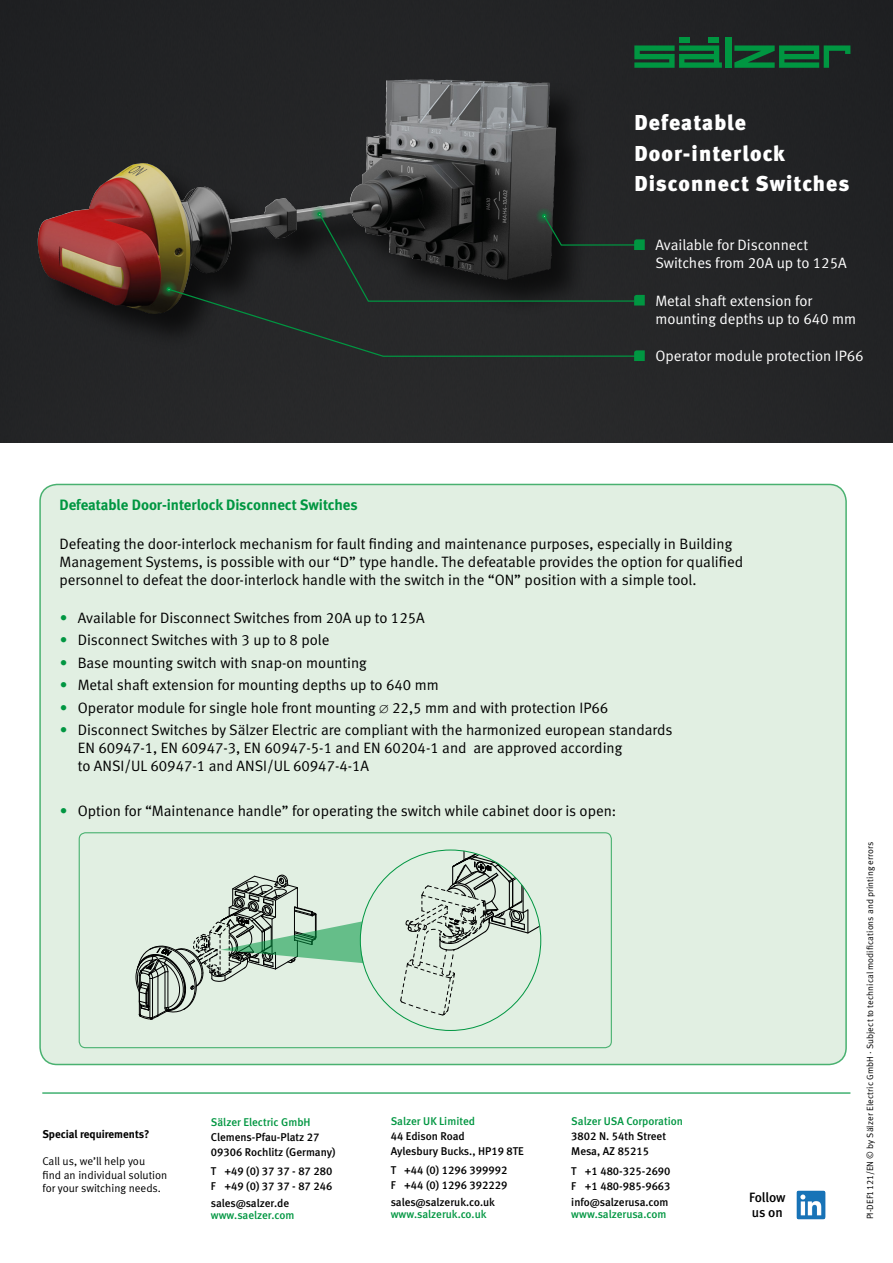
<style>
.page{position:relative;width:893px;height:1263px;background:#fff}
.page>*{position:absolute;margin:0;border:0;box-sizing:border-box;transform-origin:0 0}
.t1{font:21.6px/30.6px "Meta Black LF";letter-spacing:.05em;color:#fff}
.t2{font:15px/18px "Meta Normal LF";color:#000}
.t3{font:15px/18px "Meta Normal LF";color:#fff}
.t4{font:15px "Meta Bold LF";color:#009641}
.t5{font:13.5px/15px "Meta Medium LF";letter-spacing:-.005em;color:#000}
.t6{font:11.25px/15px "Meta Medium LF";color:#000}
.t7{font:11.25px "Meta Medium LF";color:#009641}
.t8{font:11.25px/13.5px "Meta Normal LF";color:#000}
.t9{font:11.25px "Meta Bold LF";color:#000}
.t10{font:9px "Meta Normal LF";letter-spacing:.01em;color:#000}
.s1{color:#009641}
.s2{font-family:"Arial Unicode MS";font-size:12px}
</style>
<div class="page">
<div style="left:0;top:0;width:893px;height:442px;background:#232426"></div>
<div style="left:37px;top:79px;width:555px;height:271px;background:#000;opacity:.65"></div>
<img style="left:204px;top:79px;width:228px;height:133px">
<div style="left:40px;top:484px;width:806px;height:580px;background:#e1efe2;border-radius:17px"></div>
<hr style="left:42px;top:1092px;width:808px;height:1px;background:#009641">
<svg style="left:634px;top:45px;width:88px;height:23px;background:#0a7137"></svg>
<div style="left:679px;top:37px;width:11px;height:5px;background:#009641"></div>
<div style="left:709px;top:37px;width:10px;height:5px;background:#009641"></div>
<div style="left:725px;top:37px;width:6px;height:31px;background:#009641"></div>
<svg style="left:734px;top:45px;width:116px;height:23px;background:#0d6334"></svg>
<div style="left:536px;top:208px;width:16px;height:16px;background:#384c41"></div>
<img style="left:796px;top:1190px;width:29px;height:29px">
<svg style="left:311px;top:206px;width:17px;height:6px"></svg>
<svg style="left:160px;top:281px;width:6px;height:17px"></svg>
<svg style="left:166px;top:212px;width:479px;height:149px;background:#242826"></svg>
<div style="left:79px;top:832px;width:533px;height:216px;border:1px solid #49b170;border-radius:6px"></div>
<svg style="left:400px;top:850px;width:141px;height:165px"></svg>
<svg style="left:135px;top:874px;width:229px;height:146px"></svg>
<h1 class="t1" style="left:634px;top:107px;width:216px">Defeatable<br>Door-interlock<br>Disconnect Switches</h1>
<p class="t4" style="left:60px;top:496px;width:300px">Defeatable Door-interlock Disconnect Switches</p>
<p class="t3" style="left:655px;top:236px;width:193px">Available for Disconnect<br>Switches from 20A up to 125A</p>
<p class="t3" style="left:655px;top:291px;width:202px">Metal shaft extension for mounting depths up to 640 mm</p>
<p class="t3" style="left:655px;top:347px;width:210px">Operator module protection IP66</p>
<p class="t2" style="left:60px;top:534px;width:685px">Defeating the door-interlock mechanism for fault finding and maintenance purposes, especially in Building<br>Management Systems, is possible with our “D” type handle. The defeatable provides the option for qualified personnel to defeat the door-interlock handle with the switch in the “ON” position with a simple tool.</p>
<p class="t2" style="left:60px;top:608px;width:366px"><span class="s1">•</span> Available for Disconnect Switches from 20A up to 125A</p>
<p class="t2" style="left:60px;top:631px;width:271px"><span class="s1">•</span> Disconnect Switches with 3 up to 8 pole</p>
<p class="t2" style="left:60px;top:653px;width:309px"><span class="s1">•</span> Base mounting switch with snap-on mounting</p>
<p class="t2" style="left:60px;top:676px;width:381px"><span class="s1">•</span> Metal shaft extension for mounting depths up to 640 mm</p>
<p class="t2" style="left:60px;top:698px;width:550px"><span class="s1">•</span> Operator module for single hole front mounting <span class="s2">∅</span> 22,5 mm and with protection IP66</p>
<p class="t2" style="left:78px;top:721px;width:596px;text-indent:-18px"><span class="s1">•</span> Disconnect Switches by Sälzer Electric are compliant with the harmonized european standards<br>EN 60947-1, EN 60947-3, EN 60947-5-1 and EN 60204-1 and are approved according<br>to ANSI/UL 60947-1 and ANSI/UL 60947-4-1A</p>
<p class="t2" style="left:60px;top:802px;width:558px"><span class="s1">•</span> Option for “Maintenance handle” for operating the switch while cabinet door is open:</p>
<p class="t9" style="left:43px;top:1128px;width:108px">Special requirements?</p>
<p class="t8" style="left:43px;top:1155px;width:126px">Call us, we’ll help you<br>find an individual solution for your switching needs.</p>
<p class="t7" style="left:211px;top:1115px;width:101px">Sälzer Electric GmbH</p>
<p class="t6" style="left:211px;top:1130px;width:126px">Clemens-Pfau-Platz 27<br>09306 Rochlitz (Germany)</p>
<p class="t6" style="left:211px;top:1164px;width:123px">T +49 (0) 37 37 - 87 280<br>F +49 (0) 37 37 - 87 246</p>
<p class="t6" style="left:211px;top:1196px;width:80px">sales@salzer.de</p>
<p class="t7" style="left:211px;top:1208px;width:85px">www.saelzer.com</p>
<p class="t7" style="left:391px;top:1114px;width:86px">Salzer UK Limited</p>
<p class="t6" style="left:391px;top:1129px;width:135px">44 Edison Road<br>Aylesbury Bucks., HP19 8TE</p>
<p class="t6" style="left:391px;top:1163px;width:118px">T +44 (0) 1296 399992<br>F +44 (0) 1296 392229</p>
<p class="t6" style="left:391px;top:1195px;width:106px">sales@salzeruk.co.uk</p>
<p class="t7" style="left:391px;top:1207px;width:97px">www.salzeruk.co.uk</p>
<p class="t7" style="left:571px;top:1115px;width:113px">Salzer USA Corporation</p>
<p class="t6" style="left:571px;top:1129px;width:96px">3802 N. 54th Street<br>Mesa, AZ 85215</p>
<p class="t6" style="left:571px;top:1164px;width:101px">T +1 480-325-2690<br>F +1 480-985-9663</p>
<p class="t6" style="left:571px;top:1195px;width:99px">info@salzerusa.com</p>
<p class="t7" style="left:571px;top:1208px;width:97px">www.salzerusa.com</p>
<p class="t5" style="left:749px;top:1190px;width:38px">Follow us on</p>
<p class="t10" style="left:865px;top:1219px;width:379px;rotate:-90deg">PI-DEF1121/EN © by Sälzer Electric GmbH · Subject to technical modifications and printing errors</p>
</div>
